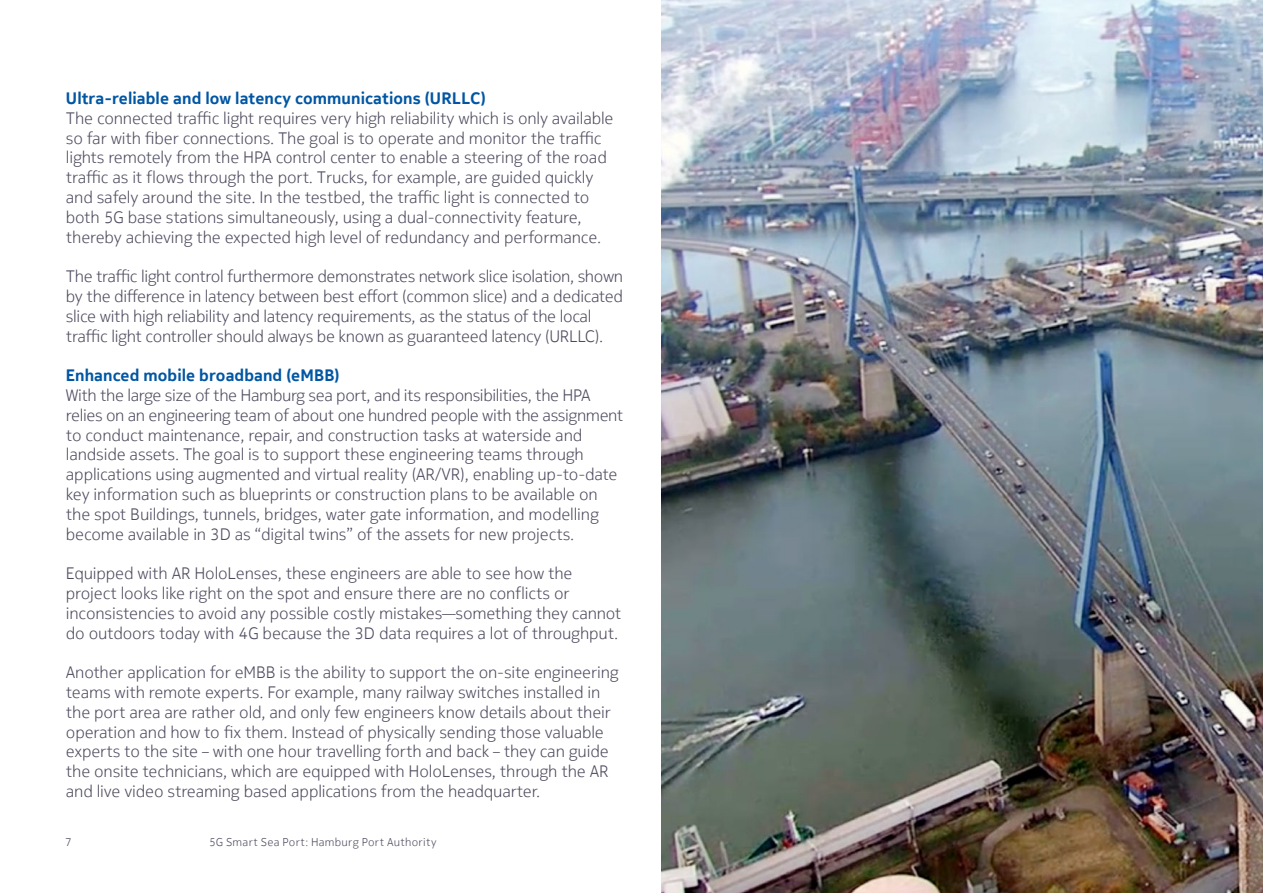
<style>
.page{position:relative;width:1263px;height:893px;background:#fff}
.page>*{position:absolute;margin:0;border:0;box-sizing:border-box;transform-origin:0 0}
.t1{font:300 16.5px/19.8px "Nokia Pure Text";letter-spacing:-.01em;color:#4c4b5e}
.t2{font:700 16.5px "Nokia Pure Text";letter-spacing:.005em;color:#0056a3}
.t3{font:300 11.25px "Nokia Pure Text";letter-spacing:.025em;color:#4c4b5e}
</style>
<div class="page">
<img style="left:662px;top:0;width:601px;height:893px">
<p class="t2" style="left:66px;top:88px;width:421px">Ultra-reliable and low latency communications (URLLC)</p>
<p class="t1" style="left:66px;top:108px;width:549px">The connected traffic light requires very high reliability which is only available so far with fiber connections. The goal is to operate and monitor the traffic lights remotely from the HPA control center to enable a steering of the road traffic as it flows through the port. Trucks, for example, are guided quickly and safely around the site. In the testbed, the traffic light is connected to both 5G base stations simultaneously, using a dual-connectivity feature, thereby achieving the expected high level of redundancy and performance.</p>
<p class="t1" style="left:66px;top:266px;width:559px">The traffic light control furthermore demonstrates network slice isolation, shown by the difference in latency between best effort (common slice) and a dedicated slice with high reliability and latency requirements, as the status of the local traffic light controller should always be known as guaranteed latency (URLLC).</p>
<p class="t2" style="left:66px;top:365px;width:275px">Enhanced mobile broadband (eMBB)</p>
<p class="t1" style="left:66px;top:385px;width:559px">With the large size of the Hamburg sea port, and its responsibilities, the HPA relies on an engineering team of about one hundred people with the assignment to conduct maintenance, repair, and construction tasks at waterside and landside assets. The goal is to support these engineering teams through applications using augmented and virtual reality (AR/VR), enabling up-to-date key information such as blueprints or construction plans to be available on the spot Buildings, tunnels, bridges, water gate information, and modelling become available in 3D as “digital twins” of the assets for new projects.</p>
<p class="t1" style="left:66px;top:563px;width:557px">Equipped with AR HoloLenses, these engineers are able to see how the project looks like right on the spot and ensure there are no conflicts or inconsistencies to avoid any possible costly mistakes—something they cannot do outdoors today with 4G because the 3D data requires a lot of throughput.</p>
<p class="t1" style="left:66px;top:662px;width:554px">Another application for eMBB is the ability to support the on-site engineering teams with remote experts. For example, many railway switches installed in the port area are rather old, and only few engineers know details about their operation and how to fix them. Instead of physically sending those valuable experts to the site – with one hour travelling forth and back – they can guide the onsite technicians, which are equipped with HoloLenses, through the AR and live video streaming based applications from the headquarter.</p>
<p class="t3" style="left:65px;top:834px;width:8px">7</p>
<p class="t3" style="left:209px;top:834px;width:229px">5G Smart Sea Port: Hamburg Port Authority</p>
</div>
